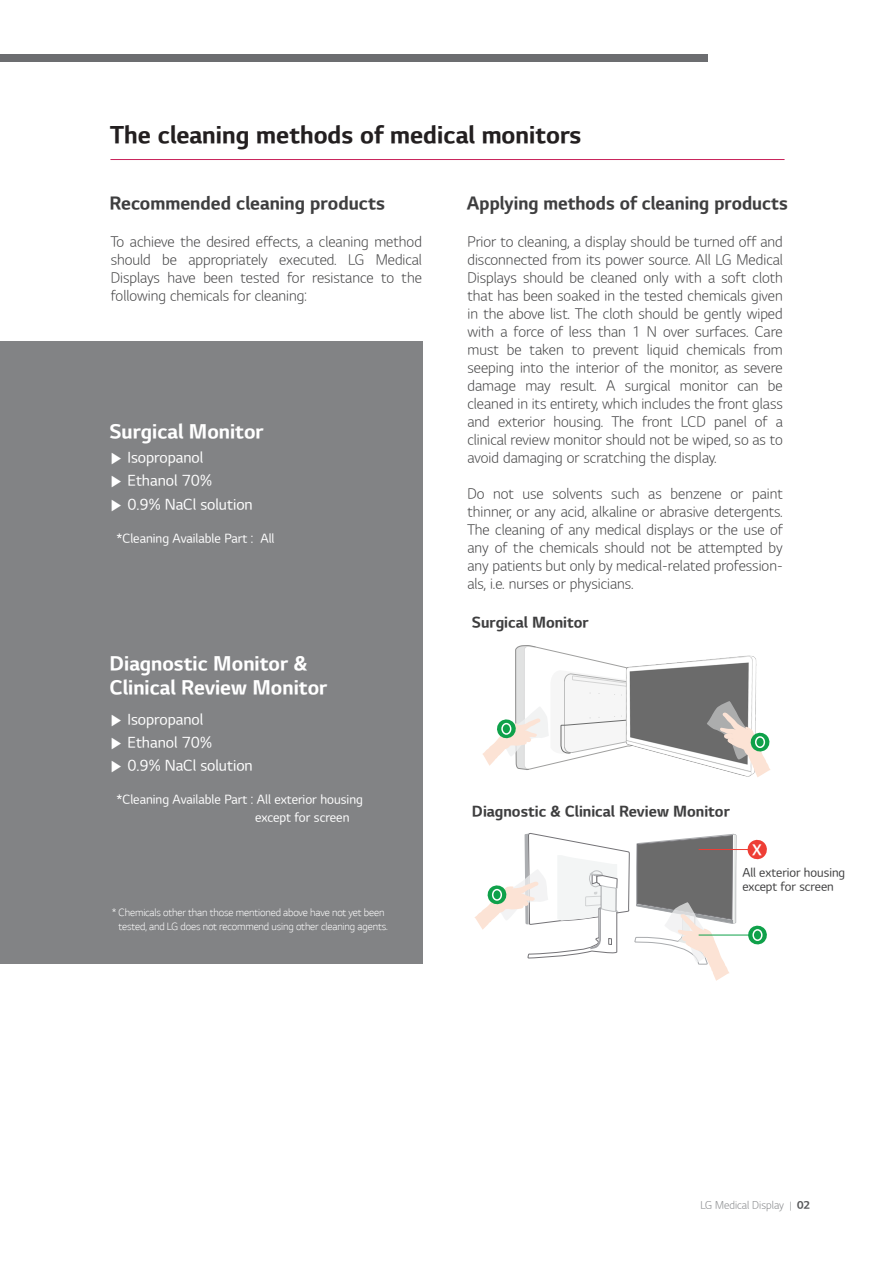
<style>
.page{position:relative;width:893px;height:1263px;background:#fff}
.page>*{position:absolute;margin:0;border:0;box-sizing:border-box;transform-origin:0 0}
.t1{font:24px "LG Sm Haotf TB";color:#231f20}
.t2{font:19.8px/23.7px "LG Sm Haotf TB";color:#fff}
.t3{font:18px "LG Sm Haotf TB";color:#3e3e3f}
.t4{font:700 16.05px "Apple SD Gothic Neo";color:#fff}
.t5{font:15px "LG Sm Haotf TB";color:#3e3e3f}
.t6{font:14.85px/23.1px "LG Sm Haotf TR";color:#fff}
.t7{font:14.25px/18px "LG Sm Haotf TL";color:#3e3e3f;text-align:justify}
.t8{font:12.3px/17.1px "LG Sm Haotf TR";color:#fff}
.t9{font:300 12px/14.4px "LG Smart";letter-spacing:-.01em;color:#fff;text-align:center}
.t10{font:12px/14.1px "LG Sm Haotf TR";color:#3e3e3f}
.t11{font:10.5px "LG Sm Haotf TL";color:#808285}
.s1{font-size:9px}
.s2{font-family:"LG Sm Haotf TB";color:#57585a}
</style>
<div class="page">
<div style="left:0;top:54px;width:708px;height:8px;background:#6c6d70"></div>
<hr style="left:110px;top:159px;width:675px;height:1px;background:#c9235b">
<div style="left:0;top:342px;width:423px;height:622px;background:#828385"></div>
<svg style="left:474px;top:645px;width:297px;height:336px"></svg>
<h1 class="t1" style="left:110px;top:123px;width:473px">The cleaning methods of medical monitors</h1>
<p class="t3" style="left:110px;top:195px;width:277px">Recommended cleaning products</p>
<p class="t7" style="left:111px;top:233px;width:313px">To achieve the desired effects, a cleaning method should be appropriately executed. LG Medical Displays have been tested for resistance to the following chemicals for cleaning:</p>
<h2 class="t2" style="left:110px;top:421px;width:156px">Surgical Monitor</h2>
<p class="t6" style="left:110px;top:447px;width:145px">▶ Isopropanol<br>▶ Ethanol 70%<br>▶ 0.9% NaCl solution</p>
<p class="t8" style="left:117px;top:531px;width:159px">*Cleaning Available Part : All</p>
<h2 class="t2" style="left:110px;top:653px;width:219px">Diagnostic Monitor &amp;<br>Clinical Review Monitor</h2>
<p class="t6" style="left:110px;top:708px;width:145px">▶ Isopropanol<br>▶ Ethanol 70%<br>▶ 0.9% NaCl solution</p>
<p class="t8" style="left:255px;top:792px;width:109px;text-indent:-139px">*Cleaning Available Part : All exterior housing except for screen</p>
<p class="t9" style="left:112px;top:905px;width:278px">* Chemicals other than those mentioned above have not yet been tested, and LG does not recommend using other cleaning agents.</p>
<p class="t3" style="left:467px;top:195px;width:322px">Applying methods of cleaning products</p>
<p class="t7" style="left:467px;top:233px;width:317px">Prior to cleaning, a display should be turned off and disconnected from its power source. All LG Medical Displays should be cleaned only with a soft cloth that has been soaked in the tested chemicals given in the above list. The cloth should be gently wiped with a force of less than 1 N over surfaces. Care must be taken to prevent liquid chemicals from seeping into the interior of the monitor, as severe damage may result. A surgical monitor can be cleaned in its entirety, which includes the front glass and exterior housing. The front LCD panel of a clinical review monitor should not be wiped, so as to avoid damaging or scratching the display.</p>
<p class="t7" style="left:467px;top:485px;width:317px">Do not use solvents such as benzene or paint thinner, or any acid, alkaline or abrasive detergents.<br>The cleaning of any medical displays or the use of any of the chemicals should not be attempted by any patients but only by medical-related profession&shy;als, i.e. nurses or physicians.</p>
<p class="t5" style="left:472px;top:615px;width:118px">Surgical Monitor</p>
<p class="t5" style="left:472px;top:804px;width:259px">Diagnostic &amp; Clinical Review Monitor</p>
<p class="t4" style="left:752px;top:841px;width:12px">X</p>
<p class="t10" style="left:742px;top:866px;width:104px">All exterior housing except for screen</p>
<p class="t11" style="left:700px;top:1200px;width:111px">LG Medical Display <span class="s1">|</span> <span class="s2">02</span></p>
</div>
